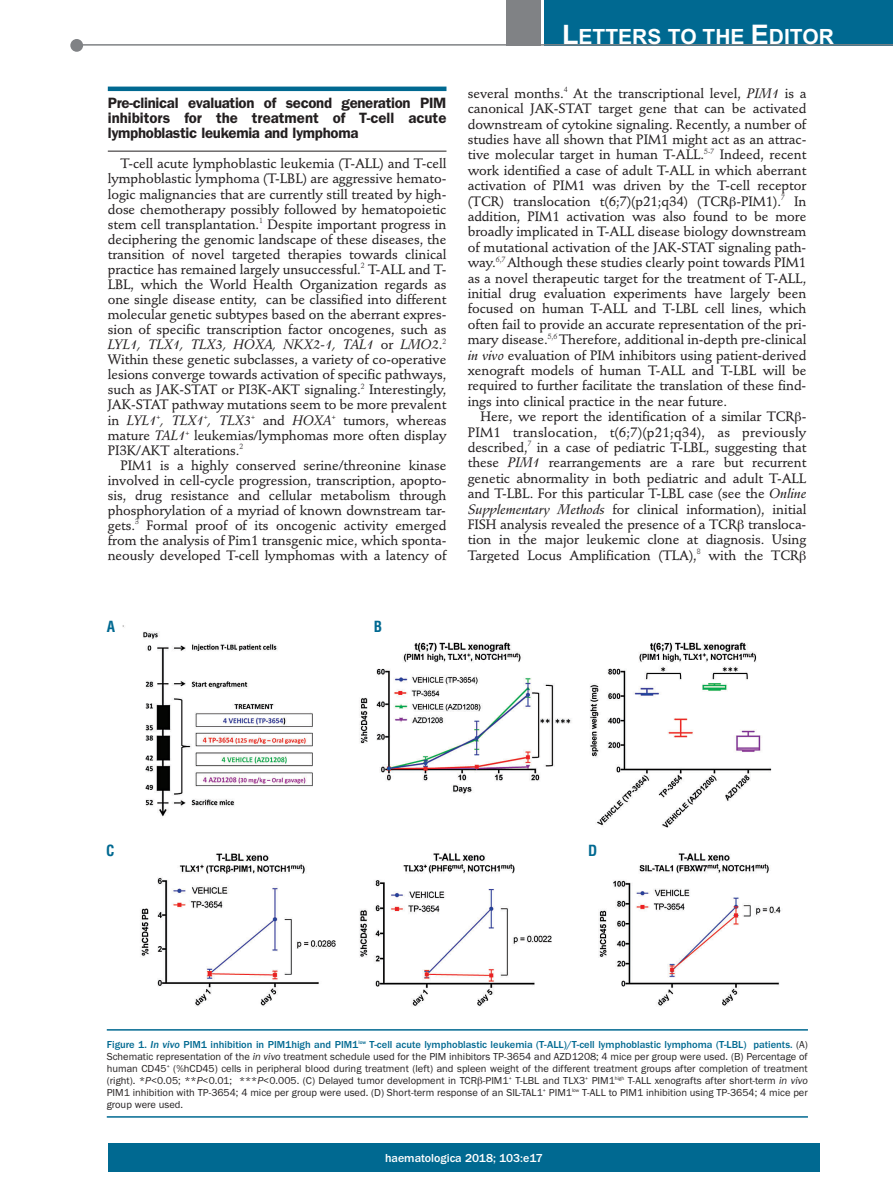
<style>
.page{position:relative;width:893px;height:1191px;background:#fff}
.page>*{position:absolute;margin:0;border:0;box-sizing:border-box;transform-origin:0 0}
.t1{font:700 21px "Arial";color:#fff}
.t2{font:600 15px/15px "Franklin Gothic";letter-spacing:-.02em;color:#231f20;text-align:justify}
.t3{font:700 condensed 15px "Helvetica";color:#006991}
.t4{font:500 13.5px/15.5px "Stempel Schneidler";letter-spacing:-.005em;color:#231f20;text-align:justify}
.t5{font:italic 13.5px "Stempel Schneidler Med";letter-spacing:-.005em;color:#231f20}
.t6{font:500 12px "Franklin Gothic";color:#fff}
.t7{font:10.5px/12px "Franklin Gothic";color:#231f20;text-align:justify}
.s1{font-family:"Stempel Schneidler";font-weight:500;font-style:normal}
.s2{font-family:"Stempel Schneidler Med";font-weight:400;font-style:italic}
.s3{font-size:27px}
.s4{font-weight:500;color:#006991}
.s5{font-weight:500;font-style:italic;color:#006991}
.s6{font-style:italic}
</style>
<div class="page">
<hr style="left:108px;top:87px;width:338px;height:4px;background:#006991">
<hr style="left:108px;top:151px;width:338px;height:1px;background:#231f20">
<div style="left:107px;top:1143px;width:713px;height:28px;background:#006991"></div>
<div style="left:544px;top:0;width:349px;height:45px;background:#006991"></div>
<div style="left:506px;top:0;width:34px;height:45px;background:#808285"></div>
<div style="left:70px;top:39px;width:13px;height:13px;background:#808285;border-radius:50%"></div>
<hr style="left:78px;top:44px;width:815px;height:2px;background:#808285">
<img style="left:122px;top:625px;width:659px;height:381px">
<hr style="left:107px;top:1029px;width:701px;height:1px;background:#006991">
<hr style="left:107px;top:1116px;width:701px;height:1px;background:#006991">
<p class="t2" style="left:108px;top:97px;width:340px">Pre-clinical evaluation of second generation PIM inhibitors for the treatment of T-cell acute lymphoblastic leukemia and lymphoma</p>
<p class="t4" style="left:108px;top:157px;width:340px;line-height:15px;text-indent:13px">T-cell acute lymphoblastic leukemia (T-ALL) and T-cell lymphoblastic lymphoma (T-LBL) are aggressive hemato&shy;logic malignancies that are currently still treated by high&shy;dose chemotherapy possibly followed by hematopoietic stem cell transplantation.<sup>1</sup> Despite important progress in deciphering the genomic landscape of these diseases, the transition of novel targeted therapies towards clinical practice has remained largely unsuccessful.<sup>2</sup> T-ALL and T-LBL, which the World Health Organization regards as one single disease entity, can be classified into different molecular genetic subtypes based on the aberrant expres&shy;sion of specific transcription factor oncogenes, such as</p>
<p class="t5" style="left:108px;top:339px;width:340px">LYL1, TLX1, TLX3, HOXA, NKX2-1, TAL1 <span class="s1">or</span> LMO2<span class="s1">.</span><sup>2</sup></p>
<p class="t4" style="left:108px;top:353px;width:340px;line-height:15px">Within these genetic subclasses, a variety of co-operative lesions converge towards activation of specific pathways, such as JAK-STAT or PI3K-AKT signaling.<sup>2</sup> Interestingly, JAK-STAT pathway mutations seem to be more prevalent in <span class="s2">LYL1</span><sup>+</sup><span class="s2">, TLX1</span><sup>+</sup><span class="s2">, TLX3</span><sup>+</sup> and <span class="s2">HOXA</span><sup>+</sup> tumors, whereas mature <span class="s2">TAL1</span><sup>+</sup> leukemias/lymphomas more often display PI3K/AKT alterations.<sup>2</sup></p>
<p class="t4" style="left:108px;top:459px;width:340px;line-height:15px;text-indent:13px">PIM1 is a highly conserved serine/threonine kinase involved in cell-cycle progression, transcription, apopto&shy;sis, drug resistance and cellular metabolism through phosphorylation of a myriad of known downstream tar&shy;gets.<sup>3</sup> Formal proof of its oncogenic activity emerged from the analysis of Pim1 transgenic mice, which sponta&shy;neously developed T-cell lymphomas with a latency of</p>
<h1 class="t1" style="left:562px;top:25px;width:273px"><span class="s3">L</span>ETTERS TO THE <span class="s3">E</span>DITOR</h1>
<p class="t4" style="left:468px;top:87px;width:340px">several months.<sup>4</sup> At the transcriptional level, <span class="s2">PIM1</span> is a canonical JAK-STAT target gene that can be activated downstream of cytokine signaling. Recently, a number of studies have all shown that PIM1 might act as an attrac&shy;tive molecular target in human T-ALL.<sup>5-7</sup> Indeed, recent work identified a case of adult T-ALL in which aberrant activation of PIM1 was driven by the T-cell receptor (TCR) translocation t(6;7)(p21;q34) (TCR -PIM1).<sup>7</sup> In addition, PIM1 activation was also found to be more broadly implicated in T-ALL disease biology downstream of mutational activation of the JAK-STAT signaling path&shy;way.<sup>6,7</sup> Although these studies clearly point towards PIM1 as a novel therapeutic target for the treatment of T-ALL, initial drug evaluation experiments have largely been focused on human T-ALL and T-LBL cell lines, which often fail to provide an accurate representation of the pri&shy;mary disease.<sup>5,6</sup> Therefore, additional in-depth pre-clinical <span class="s2">in vivo</span> evaluation of PIM inhibitors using patient-derived xenograft models of human T-ALL and T-LBL will be required to further facilitate the translation of these find&shy;ings into clinical practice in the near future.</p>
<p class="t4" style="left:468px;top:410px;width:340px;text-indent:13px">Here, we report the identification of a similar TCR - PIM1 translocation, t(6;7)(p21;q34), as previously described,<sup>7</sup> in a case of pediatric T-LBL, suggesting that these <span class="s2">PIM1</span> rearrangements are a rare but recurrent genetic abnormality in both pediatric and adult T-ALL and T-LBL. For this particular T-LBL case (see the <span class="s2">Online Supplementary Methods</span> for clinical information), initial FISH analysis revealed the presence of a TCR transloca&shy;tion in the major leukemic clone at diagnosis. Using Targeted Locus Amplification (TLA),<sup>8</sup> with the TCR</p>
<p class="t3" style="left:107px;top:618px;width:10px">A</p>
<p class="t3" style="left:374px;top:618px;width:10px">B</p>
<p class="t3" style="left:106px;top:842px;width:10px">C</p>
<p class="t3" style="left:588px;top:842px;width:11px">D</p>
<p class="t7" style="left:107px;top:1038px;width:703px"><span class="s4">Figure 1.</span> <span class="s5">In vivo</span> <span class="s4">PIM1 inhibition in PIM1high and PIM1</span><sup>low</sup> <span class="s4">T-cell acute lymphoblastic leukemia (T-ALL)/T-cell lymphoblastic lymphoma (T-LBL) patients.</span> (A)<br>Schematic representation of the <span class="s6">in vivo</span> treatment schedule used for the PIM inhibitors TP-3654 and AZD1208; 4 mice per group were used. (B) Percentage of human CD45<sup>+</sup> (%hCD45) cells in peripheral blood during treatment (left) and spleen weight of the different treatment groups after completion of treatment (right). *<span class="s6">P</span>&lt;0.05; **<span class="s6">P</span>&lt;0.01; ***<span class="s6">P</span>&lt;0.005. (C) Delayed tumor development in TCR -PIM1<sup>+</sup> T-LBL and TLX3<sup>+</sup> PIM1<sup>high</sup> T-ALL xenografts after short-term <span class="s6">in vivo </span>PIM1 inhibition with TP-3654; 4 mice per group were used. (D) Short-term response of an SIL-TAL1<sup>+</sup> PIM1<sup>low</sup> T-ALL to PIM1 inhibition using TP-3654; 4 mice per group were used.</p>
<p class="t6" style="left:385px;top:1150px;width:159px">haematologica 2018; 103:e17</p>
</div>
